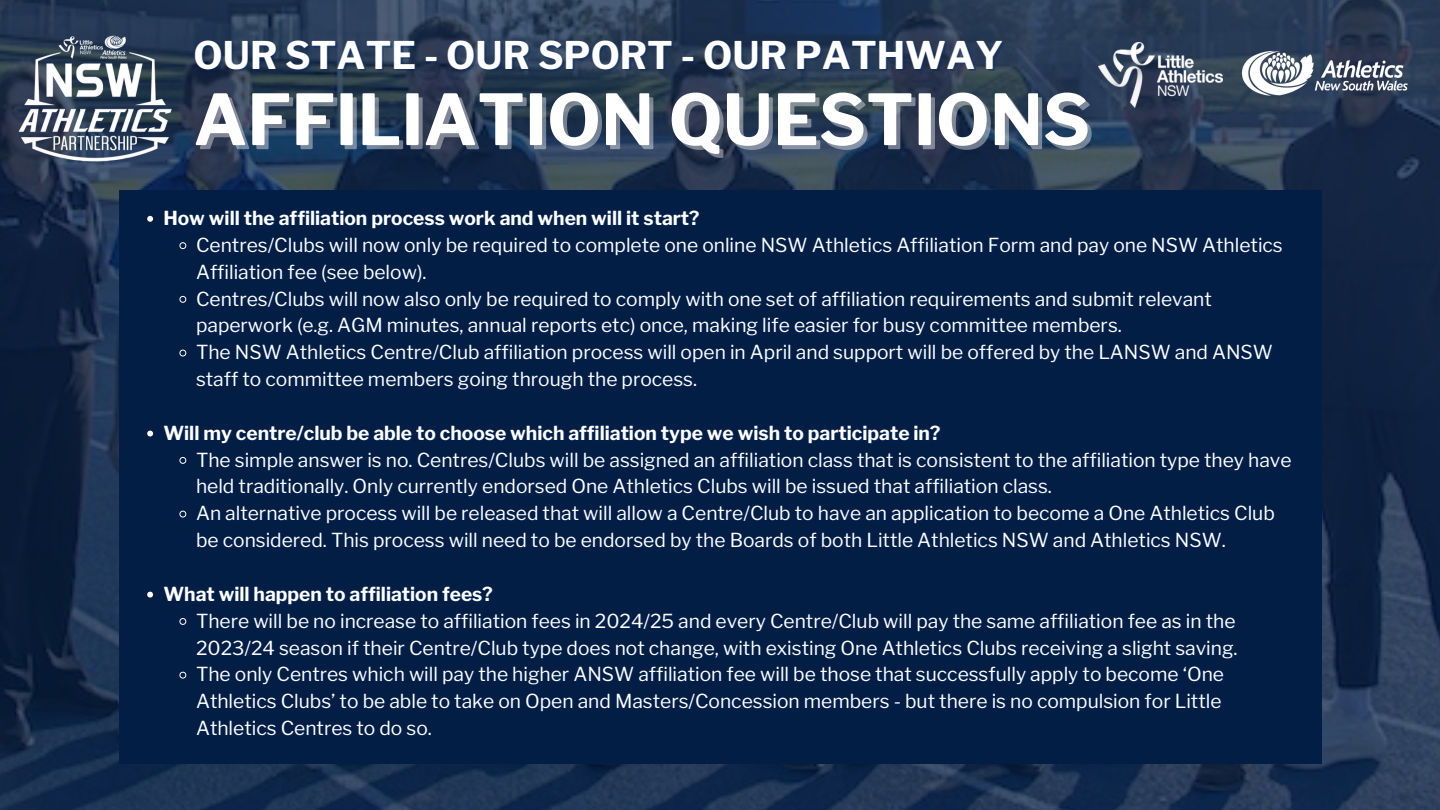
<style>
.page{position:relative;width:1440px;height:810px;background:#fff}
.page>*{position:absolute;margin:0;border:0;box-sizing:border-box;transform-origin:0 0}
.t1{font:700 69.9px "Libre Franklin";color:#fff}
.t2{font:700 37.9px "Libre Franklin";color:#fff}
.t3{font:19.2px/26.8px "Libre Franklin";color:#fff}
.t4{font:700 19.2px "Libre Franklin";color:#fff}
</style>
<div class="page">
<img style="left:0;top:0;width:1440px;height:810px">
<img style="left:1098px;top:43px;width:124px;height:65px">
<img style="left:1230px;top:22px;width:188px;height:106px">
<img style="left:5px;top:22px;width:179px;height:156px">
<div style="left:119px;top:191px;width:1202px;height:573px;background:#021e45"></div>
<svg style="left:147px;top:216px;width:6px;height:6px"></svg>
<svg style="left:179px;top:242px;width:8px;height:7px"></svg>
<svg style="left:179px;top:296px;width:8px;height:7px"></svg>
<svg style="left:179px;top:349px;width:8px;height:8px"></svg>
<svg style="left:147px;top:431px;width:6px;height:6px"></svg>
<svg style="left:179px;top:457px;width:8px;height:7px"></svg>
<svg style="left:179px;top:510px;width:8px;height:8px"></svg>
<svg style="left:147px;top:592px;width:6px;height:6px"></svg>
<svg style="left:179px;top:618px;width:8px;height:7px"></svg>
<svg style="left:179px;top:671px;width:8px;height:8px"></svg>
<p class="t2" style="left:193px;top:32px;width:811px">OUR STATE - OUR SPORT - OUR PATHWAY</p>
<h2 class="t1" style="left:193px;top:78px;width:898px">AFFILIATION QUESTIONS</h2>
<h1 class="t4" style="left:163px;top:206px;width:538px">How will the affiliation process work and when will it start?</h1>
<p class="t3" style="left:196px;top:232px;width:1088px">Centres/Clubs will now only be required to complete one online NSW Athletics Affiliation Form and pay one NSW Athletics</p>
<p class="t3" style="left:196px;top:258px;width:232px">Affiliation fee (see below).</p>
<p class="t3" style="left:196px;top:285px;width:1017px">Centres/Clubs will now also only be required to comply with one set of affiliation requirements and submit relevant</p>
<p class="t3" style="left:196px;top:312px;width:927px">paperwork (e.g. AGM minutes, annual reports etc) once, making life easier for busy committee members.</p>
<p class="t3" style="left:196px;top:339px;width:1078px">The NSW Athletics Centre/Club affiliation process will open in April and support will be offered by the LANSW and ANSW</p>
<p class="t3" style="left:196px;top:366px;width:503px">staff to committee members going through the process.</p>
<p class="t4" style="left:163px;top:421px;width:778px">Will my centre/club be able to choose which affiliation type we wish to participate in?</p>
<p class="t3" style="left:196px;top:446px;width:1097px">The simple answer is no. Centres/Clubs will be assigned an affiliation class that is consistent to the affiliation type they have</p>
<p class="t3" style="left:196px;top:473px;width:857px">held traditionally. Only currently endorsed One Athletics Clubs will be issued that affiliation class.</p>
<p class="t3" style="left:196px;top:500px;width:1080px">An alternative process will be released that will allow a Centre/Club to have an application to become a One Athletics Club be considered. This process will need to be endorsed by the Boards of both Little Athletics NSW and Athletics NSW.</p>
<p class="t4" style="left:163px;top:582px;width:331px">What will happen to affiliation fees?</p>
<p class="t3" style="left:196px;top:607px;width:1043px">There will be no increase to affiliation fees in 2024/25 and every Centre/Club will pay the same affiliation fee as in the 2023/24 season if their Centre/Club type does not change, with existing One Athletics Clubs receiving a slight saving.<br>The only Centres which will pay the higher ANSW affiliation fee will be those that successfully apply to become ‘One Athletics Clubs’ to be able to take on Open and Masters/Concession members - but there is no compulsion for Little Athletics Centres to do so.</p>
</div>
